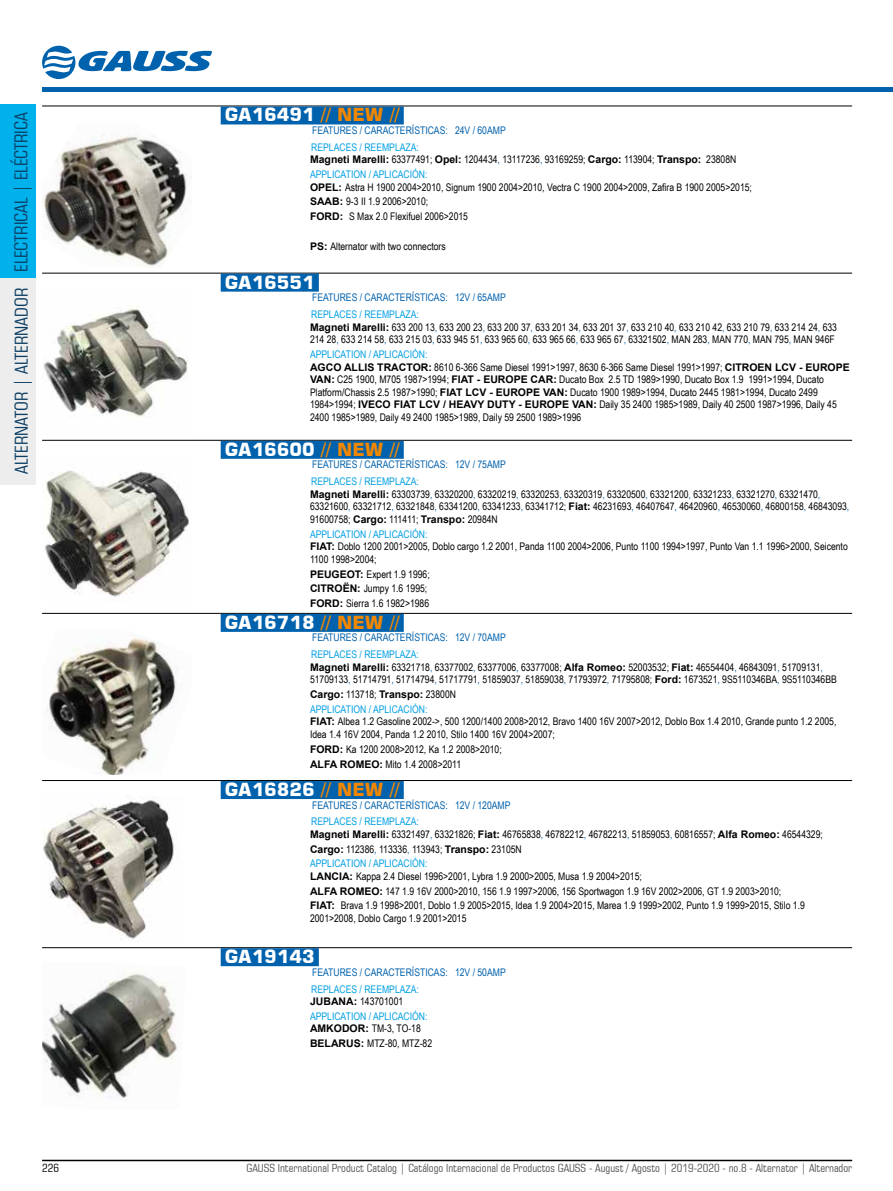
<style>
.page{position:relative;width:893px;height:1191px;background:#fff}
.page>*{position:absolute;margin:0;border:0;box-sizing:border-box;transform-origin:0 0}
.t1{font:700 18px "Square 721 BT";color:#fff}
.t2{font:condensed 18px "Square 721 BT";color:#0c3e64}
.t3{font:condensed 11.25px "Square 721 BT";color:#575756}
.t4{font:condensed 11.25px "Square 721 BT";color:#000}
.t5{font:10.5px/12.6px "Arial Narrow";color:#000}
.t6{font:10.5px "Arial Narrow";color:#0061ad}
.t7{font:10.5px/12.6px "Arial Narrow";color:#009fe3}
.t8{font:700 10.5px "Arial";color:#000}
.s1{color:#f18700}
.s2{color:#009fe3}
.s3{font-family:"Arial";font-weight:700}
.s4{color:#0061ad}
.s5{font-family:"Arial Narrow";font-weight:400}
.s6{font-family:"Arial";font-weight:700;color:#000}
.s7{color:#000}
</style>
<div class="page">
<hr style="left:42px;top:1159px;width:810px;height:2px;background:#000">
<div style="left:0;top:104px;width:36px;height:174px;background:#00b1eb"></div>
<div style="left:0;top:278px;width:36px;height:206px;background:#ededed"></div>
<svg style="left:42px;top:46px;width:170px;height:33px"></svg>
<hr style="left:42px;top:87px;width:851px;height:4px;background:#0061ad">
<hr style="left:42px;top:106px;width:810px;height:1px;background:#000">
<div style="left:221px;top:106px;width:183px;height:18px;background:#0061ad"></div>
<img style="left:42px;top:134px;width:150px;height:133px">
<hr style="left:42px;top:273px;width:810px;height:1px;background:#000">
<div style="left:221px;top:274px;width:98px;height:18px;background:#0061ad"></div>
<img style="left:43px;top:306px;width:145px;height:111px">
<hr style="left:42px;top:440px;width:810px;height:1px;background:#000">
<div style="left:221px;top:441px;width:183px;height:18px;background:#0061ad"></div>
<img style="left:45px;top:470px;width:144px;height:127px">
<hr style="left:42px;top:613px;width:810px;height:1px;background:#000">
<div style="left:221px;top:614px;width:183px;height:18px;background:#0061ad"></div>
<img style="left:46px;top:635px;width:134px;height:140px">
<hr style="left:42px;top:780px;width:810px;height:1px;background:#000">
<div style="left:221px;top:781px;width:183px;height:18px;background:#0061ad"></div>
<img style="left:42px;top:796px;width:132px;height:143px">
<hr style="left:42px;top:947px;width:810px;height:1px;background:#000">
<div style="left:221px;top:948px;width:98px;height:18px;background:#0061ad"></div>
<img style="left:42px;top:972px;width:135px;height:126px">
<h1 class="t2" style="left:10px;top:271px;width:160px;rotate:-90deg">ELECTRICAL | ELÉCTRICA</h1>
<h1 class="t2" style="left:11px;top:474px;width:187px;rotate:-90deg">ALTERNATOR | ALTERNADOR</h1>
<p class="t4" style="left:42px;top:1161px;width:18px">226</p>
<h1 class="t1" style="left:225px;top:104px;width:176px">GA16491 <span class="s1">// NEW //</span></h1>
<p class="t6" style="left:312px;top:123px;width:195px">FEATURES / CARACTERÍSTICAS: 24V / 60AMP</p>
<p class="t5" style="left:310px;top:140px;width:428px"><span class="s2">REPLACES / REEMPLAZA:<br></span><span class="s3">Magneti Marelli:</span> 63377491; <span class="s3">Opel:</span> 1204434<span class="s4">,</span> 13117236<span class="s4">,</span> 93169259; <span class="s3">Cargo:</span> 113904; <span class="s3">Transpo:</span> 23808N</p>
<p class="t5" style="left:310px;top:168px;width:443px"><span class="s2">APPLICATION / APLICACIÓN:<br></span><span class="s3">OPEL:</span> Astra H 1900 2004&gt;2010, Signum 1900 2004&gt;2010, Vectra C 1900 2004&gt;2009, Zafira B 1900 2005&gt;2015;</p>
<p class="t5" style="left:310px;top:194px;width:160px;line-height:14.7px"><span class="s3">SAAB:</span> 9-3 II 1.9 2006&gt;2010;<br><span class="s3">FORD:</span> S Max 2.0 Flexifuel 2006&gt;2015</p>
<p class="t5" style="left:310px;top:239px;width:137px"><span class="s3">PS:</span> Alternator with two connectors</p>
<h1 class="t1" style="left:225px;top:271px;width:91px">GA16551</h1>
<p class="t6" style="left:312px;top:290px;width:195px">FEATURES / CARACTERÍSTICAS: 12V / 65AMP</p>
<p class="t5" style="left:310px;top:307px;width:529px"><span class="s2">REPLACES / REEMPLAZA:<br></span><span class="s3">Magneti Marelli:</span> 633 200 13<span class="s4">,</span> 633 200 23<span class="s4">,</span> 633 200 37<span class="s4">,</span> 633 201 34<span class="s4">,</span> 633 201 37<span class="s4">,</span> 633 210 40<span class="s4">,</span> 633 210 42<span class="s4">,</span> 633 210 79<span class="s4">,</span> 633 214 24<span class="s4">,</span> 633<br>214 28<span class="s4">,</span> 633 214 58<span class="s4">,</span> 633 215 03<span class="s4">,</span> 633 945 51<span class="s4">,</span> 633 965 60<span class="s4">,</span> 633 965 66<span class="s4">,</span> 633 965 67<span class="s4">,</span> 63321502<span class="s4">,</span> MAN 283<span class="s4">,</span> MAN 770<span class="s4">,</span> MAN 795<span class="s4">,</span> MAN 946F</p>
<p class="t5" style="left:310px;top:347px;width:541px"><span class="s2">APPLICATION / APLICACIÓN:<br></span><span class="s3">AGCO ALLIS TRACTOR:</span> 8610 6-366 Same Diesel 1991&gt;1997, 8630 6-366 Same Diesel 1991&gt;1997; <span class="s3">CITROEN LCV - EUROPE VAN:</span> C25 1900, M705 1987&gt;1994; <span class="s3">FIAT - EUROPE CAR:</span> Ducato Box 2.5 TD 1989&gt;1990, Ducato Box 1.9 1991&gt;1994, Ducato Platform/Chassis 2.5 1987&gt;1990; <span class="s3">FIAT LCV - EUROPE VAN:</span> Ducato 1900 1989&gt;1994, Ducato 2445 1981&gt;1994, Ducato 2499<br>1984&gt;1994; <span class="s3">IVECO FIAT LCV / HEAVY DUTY - EUROPE VAN:</span> Daily 35 2400 1985&gt;1989, Daily 40 2500 1987&gt;1996, Daily 45<br>2400 1985&gt;1989, Daily 49 2400 1985&gt;1989, Daily 59 2500 1989&gt;1996</p>
<h1 class="t1" style="left:225px;top:438px;width:176px">GA16600 <span class="s1">// NEW //</span></h1>
<p class="t6" style="left:312px;top:457px;width:195px">FEATURES / CARACTERÍSTICAS: 12V / 75AMP</p>
<p class="t5" style="left:310px;top:475px;width:541px"><span class="s2">REPLACES / REEMPLAZA:<br></span><span class="s3">Magneti Marelli:</span> 63303739<span class="s4">,</span> 63320200<span class="s4">,</span> 63320219<span class="s4">,</span> 63320253<span class="s4">,</span> 63320319<span class="s4">,</span> 63320500<span class="s4">,</span> 63321200<span class="s4">,</span> 63321233<span class="s4">,</span> 63321270<span class="s4">,</span> 63321470<span class="s4">, </span>63321600<span class="s4">,</span> 63321712<span class="s4">,</span> 63321848<span class="s4">,</span> 63341200<span class="s4">,</span> 63341233<span class="s4">,</span> 63341712; <span class="s3">Fiat:</span> 46231693<span class="s4">,</span> 46407647<span class="s4">,</span> 46420960<span class="s4">,</span> 46530060<span class="s4">,</span> 46800158<span class="s4">,</span> 46843093<span class="s4">, </span>91600758; <span class="s3">Cargo:</span> 111411; <span class="s3">Transpo:</span> 20984N</p>
<p class="t5" style="left:310px;top:527px;width:539px"><span class="s2">APPLICATION / APLICACIÓN:<br></span><span class="s3">FIAT:</span> Doblo 1200 2001&gt;2005, Doblo cargo 1.2 2001, Panda 1100 2004&gt;2006, Punto 1100 1994&gt;1997, Punto Van 1.1 1996&gt;2000, Seicento<br>1100 1998&gt;2004;</p>
<p class="t5" style="left:310px;top:566px;width:121px;line-height:14.7px"><span class="s3">PEUGEOT:</span> Expert 1.9 1996;<br><span class="s3">CITROËN:</span> Jumpy 1.6 1995;<br><span class="s3">FORD:</span> Sierra 1.6 1982&gt;1986</p>
<h1 class="t1" style="left:225px;top:611px;width:176px">GA16718 <span class="s1">// NEW //</span></h1>
<p class="t6" style="left:312px;top:630px;width:195px">FEATURES / CARACTERÍSTICAS: 12V / 70AMP</p>
<p class="t5" style="left:310px;top:648px;width:528px"><span class="s2">REPLACES / REEMPLAZA:<br></span><span class="s3">Magneti Marelli:</span> 63321718<span class="s4">,</span> 63377002<span class="s4">,</span> 63377006<span class="s4">,</span> 63377008; <span class="s3">Alfa Romeo:</span> 52003532; <span class="s3">Fiat:</span> 46554404<span class="s4">,</span> 46843091<span class="s4">,</span> 51709131<span class="s4">,<br></span>51709133<span class="s4">,</span> 51714791<span class="s4">,</span> 51714794<span class="s4">,</span> 51717791<span class="s4">,</span> 51859037<span class="s4">,</span> 51859038<span class="s4">,</span> 71793972<span class="s4">,</span> 71795808; <span class="s3">Ford:</span> 1673521<span class="s4">,</span> 9S5110346BA<span class="s4">,</span> 9S5110346BB</p>
<p class="t8" style="left:310px;top:687px;width:147px">Cargo: <span class="s5">113718;</span> Transpo: <span class="s5">23800N</span></p>
<p class="t5" style="left:310px;top:702px;width:528px"><span class="s2">APPLICATION / APLICACIÓN:<br></span><span class="s3">FIAT:</span> Albea 1.2 Gasoline 2002-&gt;, 500 1200/1400 2008&gt;2012, Bravo 1400 16V 2007&gt;2012, Doblo Box 1.4 2010, Grande punto 1.2 2005,<br>Idea 1.4 16V 2004, Panda 1.2 2010, Stilo 1400 16V 2004&gt;2007;</p>
<p class="t5" style="left:310px;top:741px;width:193px;line-height:14.7px"><span class="s3">FORD:</span> Ka 1200 2008&gt;2012, Ka 1.2 2008&gt;2010;<br><span class="s3">ALFA ROMEO:</span> Mito 1.4 2008&gt;2011</p>
<h1 class="t1" style="left:225px;top:778px;width:176px">GA16826 <span class="s1">// NEW //</span></h1>
<p class="t6" style="left:312px;top:797px;width:200px">FEATURES / CARACTERÍSTICAS: 12V / 120AMP</p>
<p class="t5" style="left:310px;top:815px;width:514px"><span class="s2">REPLACES / REEMPLAZA:<br></span><span class="s3">Magneti Marelli:</span> 63321497<span class="s4">,</span> 63321826; <span class="s3">Fiat:</span> 46765838<span class="s4">,</span> 46782212<span class="s4">,</span> 46782213<span class="s4">,</span> 51859053<span class="s4">,</span> 60816557; <span class="s3">Alfa Romeo:</span> 46544329;</p>
<p class="t5" style="left:310px;top:841px;width:213px;line-height:14.7px"><span class="s3">Cargo:</span> 112386<span class="s4">,</span> 113336<span class="s4">,</span> 113943; <span class="s3">Transpo:</span> 23105N<br><span class="s2">APPLICATION / APLICACIÓN:</span></p>
<p class="t5" style="left:310px;top:868px;width:496px;line-height:14.7px"><span class="s3">LANCIA:</span> Kappa 2.4 Diesel 1996&gt;2001, Lybra 1.9 2000&gt;2005, Musa 1.9 2004&gt;2015;<br><span class="s3">ALFA ROMEO:</span> 147 1.9 16V 2000&gt;2010, 156 1.9 1997&gt;2006, 156 Sportwagon 1.9 16V 2002&gt;2006, GT 1.9 2003&gt;2010;<br><span class="s3">FIAT:</span> Brava 1.9 1998&gt;2001, Doblo 1.9 2005&gt;2015, Idea 1.9 2004&gt;2015, Marea 1.9 1999&gt;2002, Punto 1.9 1999&gt;2015, Stilo 1.9</p>
<p class="t5" style="left:310px;top:911px;width:158px">2001&gt;2008, Doblo Cargo 1.9 2001&gt;2015</p>
<h1 class="t1" style="left:225px;top:945px;width:91px">GA19143</h1>
<p class="t6" style="left:312px;top:964px;width:195px">FEATURES / CARACTERÍSTICAS: 12V / 50AMP</p>
<p class="t7" style="left:310px;top:982px;width:110px">REPLACES / REEMPLAZA:<br><span class="s6">JUBANA:</span> <span class="s7">143701001</span></p>
<p class="t7" style="left:310px;top:1009px;width:119px">APPLICATION / APLICACIÓN:<br><span class="s6">AMKODOR:</span> <span class="s7">TM-3, TO-18</span></p>
<p class="t5" style="left:310px;top:1036px;width:124px"><span class="s3">BELARUS:</span> MTZ-80, MTZ-82</p>
<p class="t3" style="left:246px;top:1161px;width:607px">GAUSS International Product Catalog | Catálogo Internacional de Productos GAUSS - August / Agosto | 2019-2020 - no.8 - Alternator | Alternador</p>
</div>
